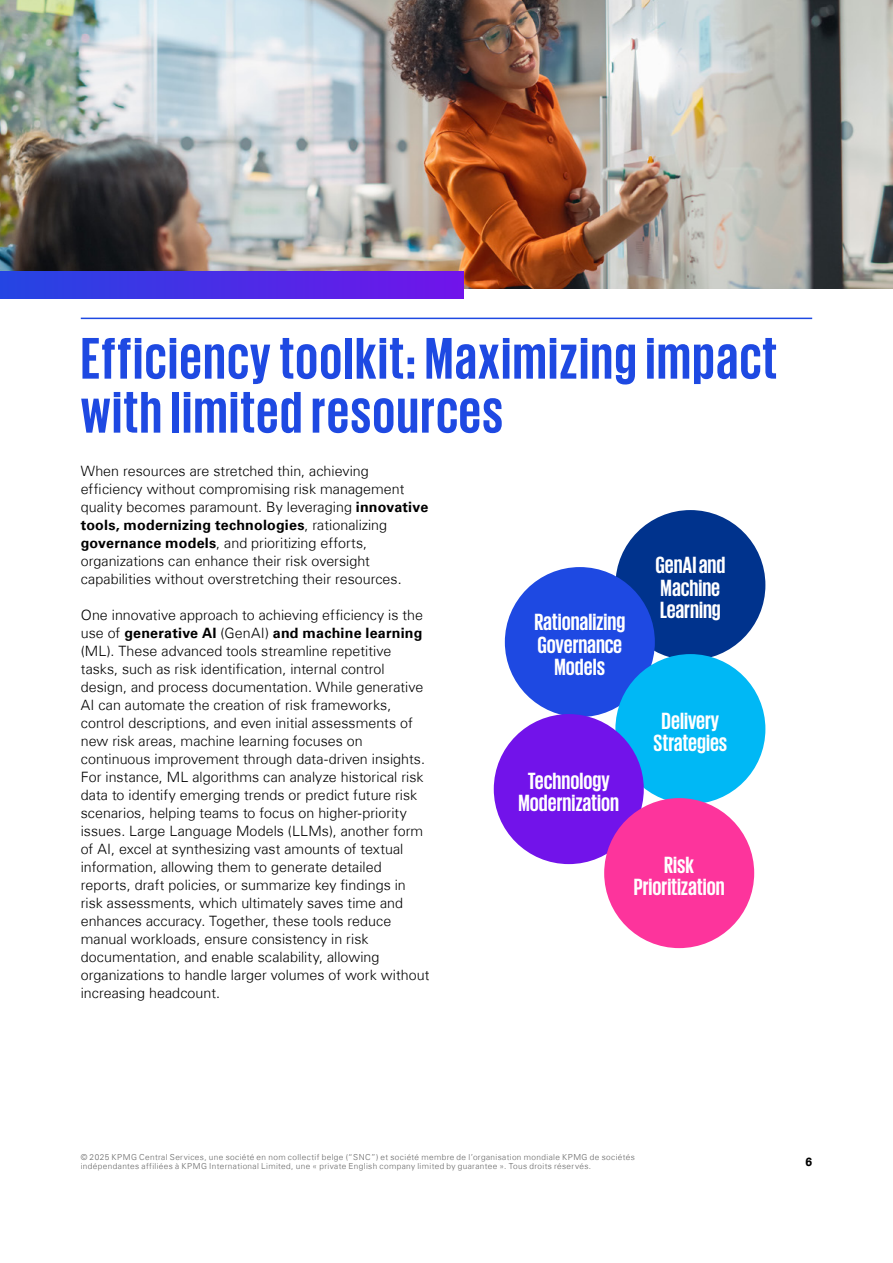
<style>
.page{position:relative;width:893px;height:1263px;background:#fff}
.page>*{position:absolute;margin:0;border:0;box-sizing:border-box;transform-origin:0 0}
.t1{font:700 60px/54px "KPMG";letter-spacing:.025em;color:#1e49e2}
.t2{font:700 24px/22.5px "KPMG";color:#fff;text-align:center}
.t3{font:300 14.25px/18px "Universfor KPMG";color:#000}
.t4{font:700 12px "Universfor KPMG";color:#000}
.t5{font:300 8.25px/9px "Universfor KPMG";letter-spacing:.045em;color:#666}
.s1{font-weight:700}
</style>
<div class="page">
<hr style="left:81px;top:318px;width:731px;height:1px;background:#1e49e2">
<img style="left:0;top:0;width:893px;height:288px">
<div style="left:0;top:272px;width:463px;height:26px;background:linear-gradient(to right,#2445e3,#7113ea)"></div>
<div style="left:615px;top:510px;width:150px;height:150px;background:#00338d;border-radius:50%"></div>
<div style="left:505px;top:567px;width:150px;height:150px;background:#1e49e2;border-radius:50%"></div>
<div style="left:615px;top:654px;width:150px;height:150px;background:#00b8f5;border-radius:50%"></div>
<div style="left:494px;top:714px;width:150px;height:150px;background:#7213ea;border-radius:50%"></div>
<div style="left:604px;top:798px;width:150px;height:150px;background:#fd349c;border-radius:50%"></div>
<h1 class="t1" style="left:81px;top:329px;width:698px">Efficiency toolkit: Maximizing impact with limited resources</h1>
<p class="t3" style="left:81px;top:462px;width:349px">When resources are stretched thin, achieving efficiency without compromising risk management quality becomes paramount. By leveraging <span class="s1">innovative tools, modernizing technologies</span>, rationalizing <span class="s1">governance models</span>, and prioritizing efforts, organizations can enhance their risk oversight capabilities without overstretching their resources.</p>
<p class="t3" style="left:81px;top:606px;width:350px">One innovative approach to achieving efficiency is the use of <span class="s1">generative AI</span> (GenAI) <span class="s1">and machine learning </span>(ML). These advanced tools streamline repetitive tasks, such as risk identification, internal control design, and process documentation. While generative AI can automate the creation of risk frameworks, control descriptions, and even initial assessments of new risk areas, machine learning focuses on continuous improvement through data-driven insights.<br>For instance, ML algorithms can analyze historical risk data to identify emerging trends or predict future risk scenarios, helping teams to focus on higher-priority issues. Large Language Models (LLMs), another form of AI, excel at synthesizing vast amounts of textual information, allowing them to generate detailed reports, draft policies, or summarize key findings in risk assessments, which ultimately saves time and enhances accuracy. Together, these tools reduce manual workloads, ensure consistency in risk documentation, and enable scalability, allowing organizations to handle larger volumes of work without increasing headcount.</p>
<h2 class="t2" style="left:655px;top:553px;width:71px;text-align:left">GenAI and<br>Machine<br>Learning</h2>
<h2 class="t2" style="left:534px;top:610px;width:92px">Rationalizing<br>Governance<br>Models</h2>
<h2 class="t2" style="left:654px;top:709px;width:75px">Delivery<br>Strategies</h2>
<h2 class="t2" style="left:519px;top:769px;width:102px">Technology<br>Modernization</h2>
<h2 class="t2" style="left:634px;top:853px;width:92px">Risk<br>Prioritization</h2>
<p class="t5" style="left:81px;top:1153px;width:556px">© 2025 KPMG Central Services, une société en nom collectif belge (“SNC”) et société membre de l’organisation mondiale KPMG de sociétés indépendantes affiliées à KPMG International Limited, une « private English company limited by guarantee ». Tous droits réservés.</p>
<p class="t4" style="left:805px;top:1155px;width:8px">6</p>
</div>
